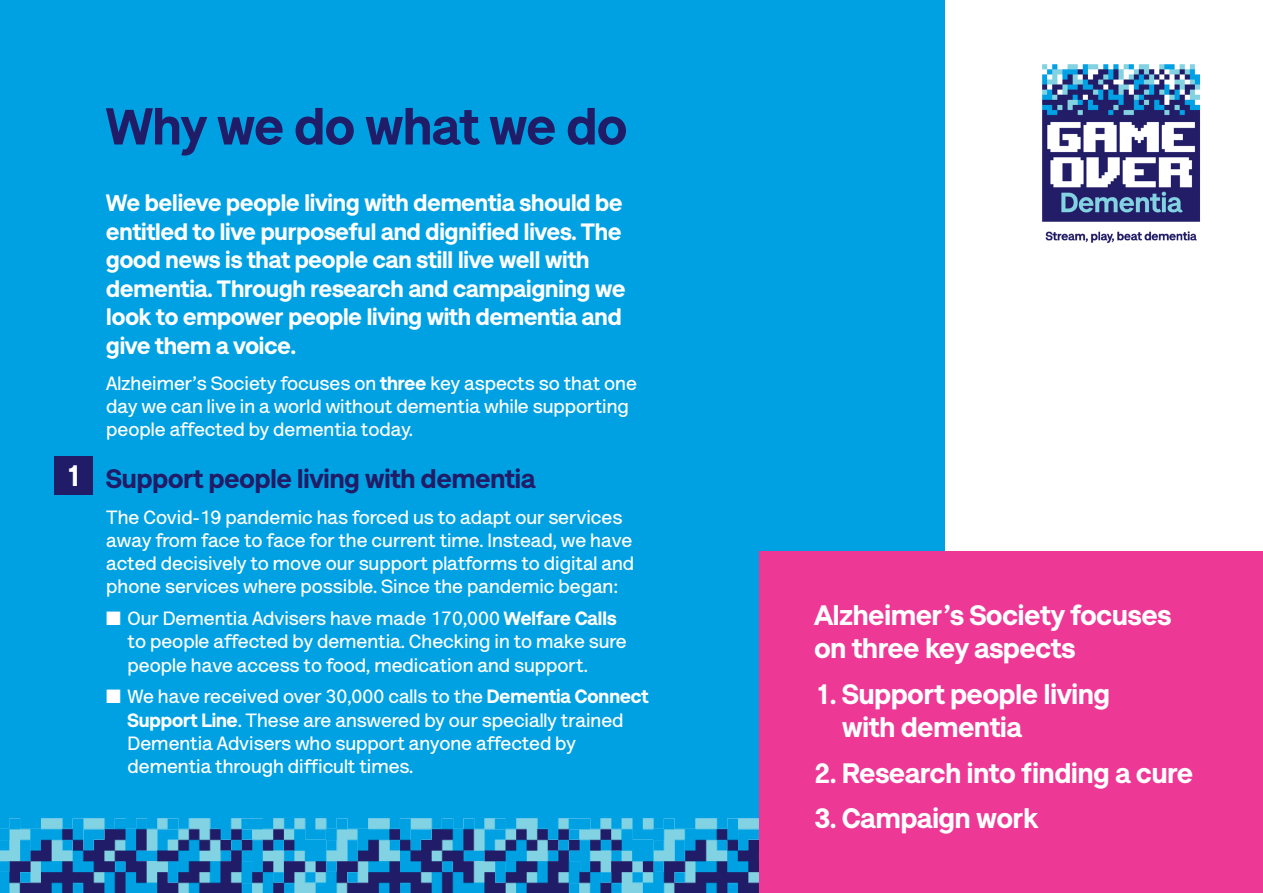
<style>
.page{position:relative;width:1263px;height:893px;background:#fff}
.page>*{position:absolute;margin:0;border:0;box-sizing:border-box;transform-origin:0 0}
.main_headings{font:900 52.5px "AS Lettera Text";color:#211c67}
.body_copy{font:900 30px "AS Lettera Text";color:#fff}
.pull_out_box_info{font:900 28.5px/33px "AS Lettera Text";color:#fff}
.subheads{font:900 27px "AS Lettera Text";color:#211c67}
.intro_copy{font:900 24px/28.5px "AS Lettera Text";letter-spacing:-.005em;color:#fff}
.body_copy-2{font:700 19.5px/23.2px "AS Lettera Text";color:#fff}
.s1{font-weight:900}
</style>
<div class="page">
<div style="left:0;top:0;width:944px;height:893px;background:#00a1e3"></div>
<img style="left:0;top:818px;width:759px;height:75px">
<div style="left:759px;top:552px;width:504px;height:341px;background:#ed3896"></div>
<img style="left:1042px;top:64px;width:159px;height:180px">
<div style="left:54px;top:456px;width:38px;height:39px;background:#211c67"></div>
<p class="body_copy" style="left:65px;top:451px;width:18px">1</p>
<p class="main_headings" style="left:106px;top:83px;width:522px">Why we do what we do</p>
<p class="intro_copy" style="left:106px;top:187px;width:521px">We believe people living with dementia should be entitled to live purposeful and dignified lives. The good news is that people can still live well with dementia. Through research and campaigning we look to empower people living with dementia and give them a voice.</p>
<p class="body_copy-2" style="left:106px;top:370px;width:532px">Alzheimer’s Society focuses on <span class="s1">three</span> key aspects so that one day we can live in a world without dementia while supporting people affected by dementia today.</p>
<p class="subheads" style="left:106px;top:456px;width:431px">Support people living with dementia</p>
<p class="body_copy-2" style="left:106px;top:504px;width:529px">The Covid-19 pandemic has forced us to adapt our services away from face to face for the current time. Instead, we have acted decisively to move our support platforms to digital and phone services where possible. Since the pandemic began:</p>
<p class="body_copy-2" style="left:128px;top:605px;width:501px;text-indent:-21px">■ Our Dementia Advisers have made 170,000 <span class="s1">Welfare Calls </span>to people affected by dementia. Checking in to make sure people have access to food, medication and support.</p>
<p class="body_copy-2" style="left:128px;top:684px;width:522px;text-indent:-21px">■ We have received over 30,000 calls to the <span class="s1">Dementia Connect Support Line</span>. These are answered by our specially trained Dementia Advisers who support anyone affected by dementia through difficult times.</p>
<p class="pull_out_box_info" style="left:814px;top:596px;width:358px">Alzheimer’s Society focuses on three key aspects</p>
<p class="pull_out_box_info" style="left:842px;top:675px;width:269px;text-indent:-28px">1. Support people living with dementia</p>
<p class="pull_out_box_info" style="left:814px;top:754px;width:380px">2. Research into finding a cure</p>
<p class="pull_out_box_info" style="left:814px;top:800px;width:226px">3. Campaign work</p>
</div>
